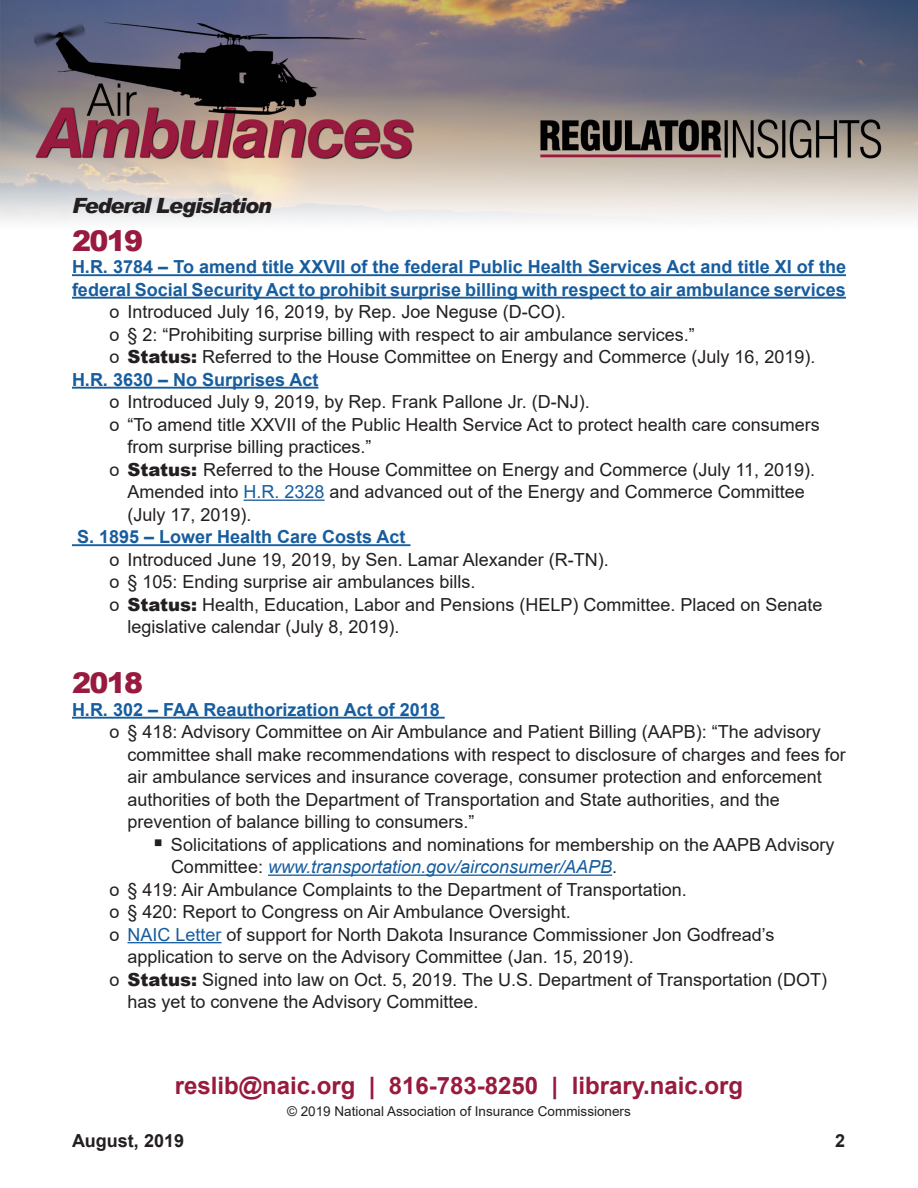
<style>
.page{position:relative;width:918px;height:1188px;background:#fff}
.page>*{position:absolute;margin:0;border:0;box-sizing:border-box;transform-origin:0 0}
.Headers{font:900 28.5px "Arial";letter-spacing:-.055em;color:#981a3e}
.t1{font:700 24px "Arial";color:#981a3e}
.Headers-2{font:italic 900 21px "Arial";letter-spacing:-.055em;color:#231f20}
.Open_Bullet{font:18px/22.5px "Arial";color:#231f20}
.Subheads{font:700 18px/22.5px "Arial";color:#175d9e}
.Square_Bullet{font:18px/22.5px "Arial";color:#231f20}
.t2{font:700 18px "Arial";color:#231f20}
.t3{font:13.5px "Arial";color:#231f20}
.s1{font-weight:900}
.s2{color:#175d9e}
.s3{font-style:italic;color:#175d9e}
</style>
<div class="page">
<img style="left:0;top:0;width:918px;height:944px">
<hr style="left:72px;top:274px;width:774px;height:2px;background:#175d9e">
<hr style="left:72px;top:297px;width:774px;height:2px;background:#175d9e">
<hr style="left:72px;top:387px;width:246px;height:2px;background:#175d9e">
<hr style="left:244px;top:500px;width:81px;height:1px;background:#175d9e">
<hr style="left:72px;top:544px;width:338px;height:2px;background:#175d9e">
<hr style="left:72px;top:717px;width:373px;height:2px;background:#175d9e">
<hr style="left:268px;top:875px;width:344px;height:1px;background:#175d9e">
<hr style="left:128px;top:942px;width:94px;height:1px;background:#175d9e">
<p class="Headers-2" style="left:72px;top:193px;width:201px">Federal Legislation</p>
<p class="Headers" style="left:72px;top:220px;width:73px">2019</p>
<p class="Subheads" style="left:72px;top:256px;width:776px">H.R. 3784 – To amend title XXVII of the federal Public Health Services Act and title XI of the federal Social Security Act to prohibit surprise billing with respect to air ambulance services</p>
<p class="Open_Bullet" style="left:110px;top:301px;width:458px">o Introduced July 16, 2019, by Rep. Joe Neguse (D-CO).</p>
<p class="Open_Bullet" style="left:110px;top:323px;width:587px">o § 2: “Prohibiting surprise billing with respect to air ambulance services.”</p>
<p class="Open_Bullet" style="left:110px;top:346px;width:707px">o <span class="s1">Status:</span> Referred to the House Committee on Energy and Commerce (July 16, 2019).</p>
<p class="Subheads" style="left:72px;top:368px;width:248px">H.R. 3630 – No Surprises Act</p>
<p class="Open_Bullet" style="left:110px;top:391px;width:482px">o Introduced July 9, 2019, by Rep. Frank Pallone Jr. (D-NJ).</p>
<p class="Open_Bullet" style="left:128px;top:413px;width:694px;text-indent:-18px">o “To amend title XXVII of the Public Health Service Act to protect health care consumers from surprise billing practices.”</p>
<p class="Open_Bullet" style="left:128px;top:458px;width:689px;text-indent:-18px">o <span class="s1">Status:</span> Referred to the House Committee on Energy and Commerce (July 11, 2019).<br>Amended into <span class="s2">H.R. 2328</span> and advanced out of the Energy and Commerce Committee (July 17, 2019).</p>
<p class="Subheads" style="left:77px;top:526px;width:330px">S. 1895 – Lower Health Care Costs Act</p>
<p class="Open_Bullet" style="left:110px;top:548px;width:501px">o Introduced June 19, 2019, by Sen. Lamar Alexander (R-TN).</p>
<p class="Open_Bullet" style="left:110px;top:571px;width:368px">o § 105: Ending surprise air ambulances bills.</p>
<p class="Open_Bullet" style="left:128px;top:593px;width:696px;text-indent:-18px">o <span class="s1">Status:</span> Health, Education, Labor and Pensions (HELP) Committee. Placed on Senate legislative calendar (July 8, 2019).</p>
<p class="Headers" style="left:72px;top:662px;width:73px">2018</p>
<p class="Subheads" style="left:72px;top:698px;width:369px">H.R. 302 – FAA Reauthorization Act of 2018</p>
<p class="Open_Bullet" style="left:128px;top:721px;width:720px;text-indent:-18px">o § 418: Advisory Committee on Air Ambulance and Patient Billing (AAPB): “The advisory committee shall make recommendations with respect to disclosure of charges and fees for air ambulance services and insurance coverage, consumer protection and enforcement authorities of both the Department of Transportation and State authorities, and the prevention of balance billing to consumers.”</p>
<p class="Square_Bullet" style="left:171px;top:833px;width:665px;text-indent:-18px">▪ Solicitations of applications and nominations for membership on the AAPB Advisory<br>Committee: <span class="s3">www.transportation.gov/airconsumer/AAPB</span>.</p>
<p class="Open_Bullet" style="left:110px;top:878px;width:579px">o § 419: Air Ambulance Complaints to the Department of Transportation.</p>
<p class="Open_Bullet" style="left:110px;top:901px;width:463px">o § 420: Report to Congress on Air Ambulance Oversight.</p>
<p class="Open_Bullet" style="left:128px;top:923px;width:648px;text-indent:-18px">o <span class="s2">NAIC Letter</span> of support for North Dakota Insurance Commissioner Jon Godfread’s application to serve on the Advisory Committee (Jan. 15, 2019).</p>
<p class="Open_Bullet" style="left:128px;top:968px;width:701px;text-indent:-18px">o <span class="s1">Status:</span> Signed into law on Oct. 5, 2019. The U.S. Department of Transportation (DOT) has yet to convene the Advisory Committee.</p>
<h2 class="t1" style="left:175px;top:1068px;width:570px">reslib@naic.org | 816-783-8250 | library.naic.org</h2>
<p class="t3" style="left:287px;top:1102px;width:345px">© 2019 National Association of Insurance Commissioners</p>
<p class="t2" style="left:72px;top:1128px;width:114px">August, 2019</p>
<p class="t2" style="left:835px;top:1128px;width:12px">2</p>
</div>
